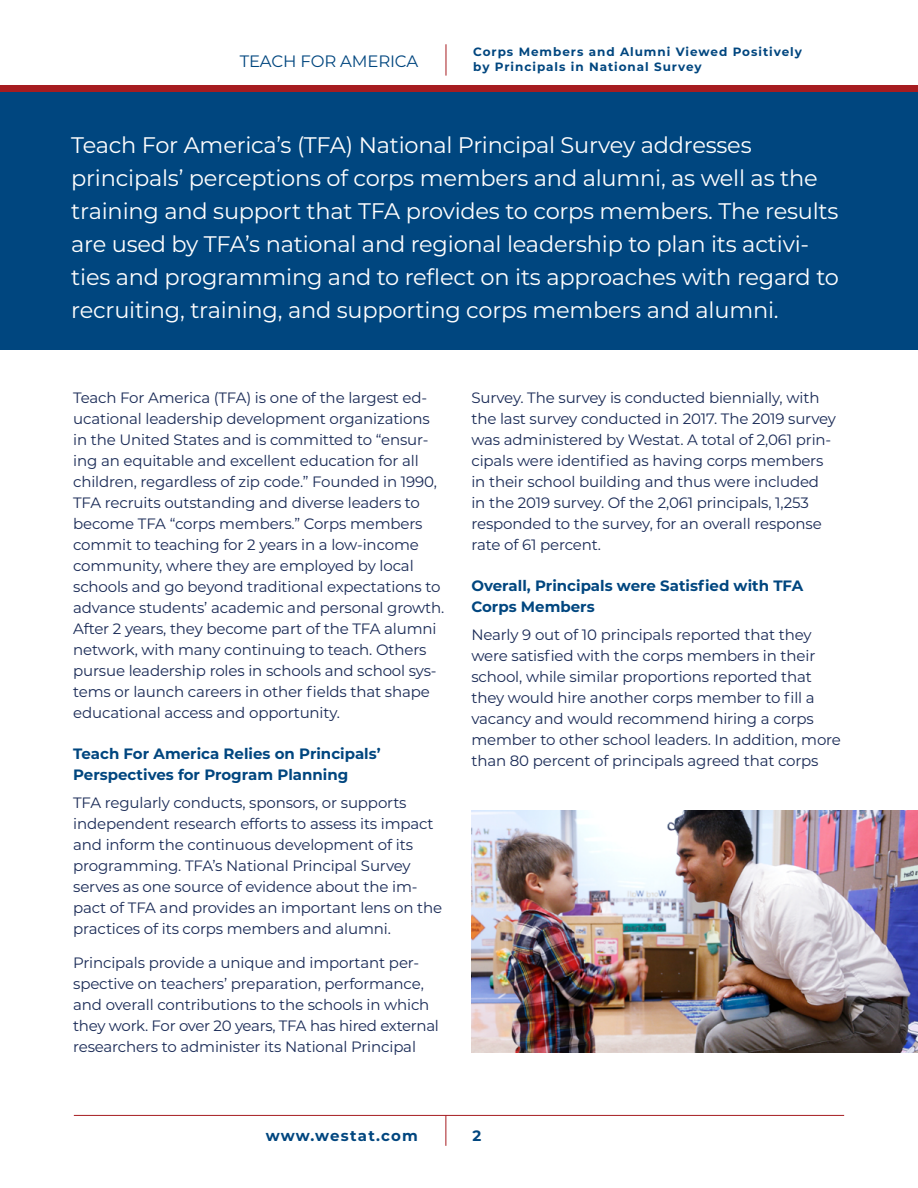
<style>
.page{position:relative;width:918px;height:1188px;background:#fff}
.page>*{position:absolute;margin:0;border:0;box-sizing:border-box;transform-origin:0 0}
.t1{font:22.5px/33px "Montserrat";letter-spacing:-.01em;color:#fff}
.t2{font:16.5px "Montserrat";letter-spacing:-.01em;color:#00467f}
.t3{font:15px/21px "Montserrat";letter-spacing:-.01em;color:#192a56}
.t4{font:700 15px/21px "Montserrat";color:#00467f}
.t5{font:700 15px "Montserrat";letter-spacing:.08em;color:#00467f}
.t6{font:700 12px/15px "Montserrat";letter-spacing:.08em;color:#00467f}
</style>
<div class="page">
<hr style="left:74px;top:1115px;width:770px;height:1px;background:#a61c20">
<hr style="left:446px;top:44px;width:1px;height:32px;background:#a61c20">
<hr style="left:446px;top:1115px;width:1px;height:31px;background:#a61c20">
<div style="left:0;top:86px;width:918px;height:264px;background:#00467f"></div>
<img style="left:471px;top:811px;width:447px;height:241px">
<div style="left:0;top:85px;width:918px;height:7px;background:#a61c20"></div>
<p class="t2" style="left:240px;top:50px;width:180px">TEACH FOR AMERICA</p>
<p class="t6" style="left:473px;top:44px;width:330px">Corps Members and Alumni Viewed Positively by Principals in National Survey</p>
<p class="t1" style="left:71px;top:127px;width:769px">Teach For America’s (TFA) National Principal Survey addresses principals’ perceptions of corps members and alumni, as well as the training and support that TFA provides to corps members. The results are used by TFA’s national and regional leadership to plan its activi&shy;ties and programming and to reflect on its approaches with regard to recruiting, training, and supporting corps members and alumni.</p>
<p class="t3" style="left:73px;top:386px;width:373px">Teach For America (TFA) is one of the largest ed&shy;ucational leadership development organizations in the United States and is committed to “ensur&shy;ing an equitable and excellent education for all children, regardless of zip code.” Founded in 1990, TFA recruits outstanding and diverse leaders to become TFA “corps members.” Corps members commit to teaching for 2 years in a low-income community, where they are employed by local schools and go beyond traditional expectations to advance students’ academic and personal growth.<br>After 2 years, they become part of the TFA alumni network, with many continuing to teach. Others pursue leadership roles in schools and school sys&shy;tems or launch careers in other fields that shape educational access and opportunity.</p>
<p class="t4" style="left:73px;top:742px;width:309px">Teach For America Relies on Principals’<br>Perspectives for Program Planning</p>
<p class="t3" style="left:73px;top:791px;width:371px">TFA regularly conducts, sponsors, or supports independent research efforts to assess its impact and inform the continuous development of its programming. TFA’s National Principal Survey serves as one source of evidence about the im&shy;pact of TFA and provides an important lens on the practices of its corps members and alumni.</p>
<p class="t3" style="left:73px;top:952px;width:367px">Principals provide a unique and important per&shy;spective on teachers’ preparation, performance, and overall contributions to the schools in which they work. For over 20 years, TFA has hired external researchers to administer its National Principal</p>
<p class="t3" style="left:471px;top:386px;width:366px">Survey. The survey is conducted biennially, with the last survey conducted in 2017. The 2019 survey was administered by Westat. A total of 2,061 prin&shy;cipals were identified as having corps members in their school building and thus were included in the 2019 survey. Of the 2,061 principals, 1,253 responded to the survey, for an overall response rate of 61 percent.</p>
<p class="t4" style="left:471px;top:574px;width:333px">Overall, Principals were Satisfied with TFA<br>Corps Members</p>
<p class="t3" style="left:471px;top:623px;width:371px">Nearly 9 out of 10 principals reported that they were satisfied with the corps members in their school, while similar proportions reported that they would hire another corps member to fill a vacancy and would recommend hiring a corps member to other school leaders. In addition, more than 80 percent of principals agreed that corps</p>
<p class="t5" style="left:266px;top:1125px;width:154px">www.westat.com</p>
<p class="t4" style="left:472px;top:1124px;width:10px">2</p>
</div>
